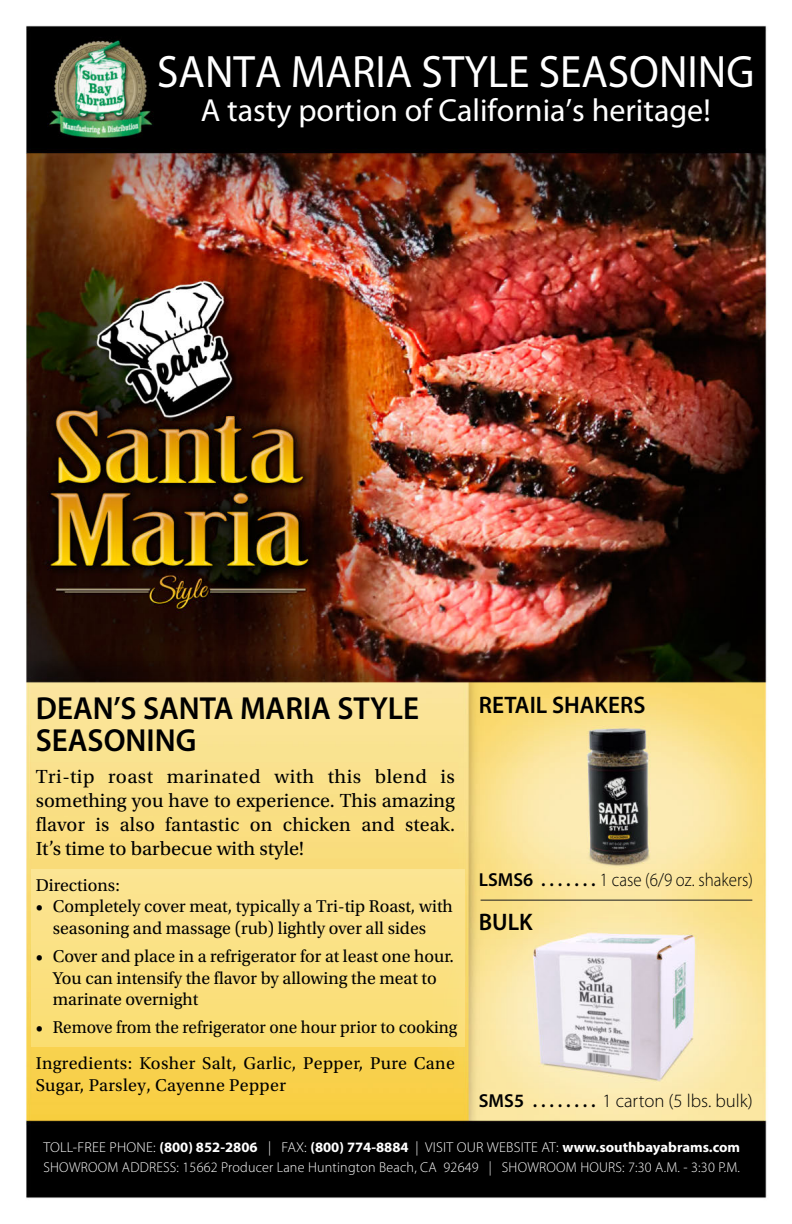
<style>
.page{position:relative;width:792px;height:1224px;background:#fff}
.page>*{position:absolute;margin:0;border:0;box-sizing:border-box;transform-origin:0 0}
.t1{font:45.6px "Myriad Pro";color:#fff;scale:.95 1}
.t2{font:32px "Myriad Pro";color:#fff}
.t3{font:600 32px/32px "Myriad Pro";color:#000}
.t4{font:600 24px "Myriad Pro";color:#000}
.t5{font:20px/24px "Utopia Std";letter-spacing:.005em;color:#000;text-align:justify}
.t6{font:300 18.8px "Myriad Pro";color:#000;scale:.9 1}
.t7{font:300 18.8px "Myriad Pro";color:#000}
.t8{font:18px/21.6px "Utopia Std";color:#000}
.t9{font:18px "Utopia Std";letter-spacing:.02em;color:#000}
.t10{font:300 14.4px/20px "Myriad Pro";letter-spacing:.015em;color:#fff}
.s1{font-weight:600}
.s2{font-weight:700}
</style>
<div class="page">
<img style="left:25px;top:25px;width:742px;height:1174px">
<hr style="left:481px;top:900px;width:271px;height:1px;background:#1a1b1d">
<img style="left:32px;top:869px;width:432px;height:177px">
<h1 class="t1" style="left:157px;top:44px;width:630px">SANTA MARIA STYLE SEASONING</h1>
<h2 class="t2" style="left:201px;top:91px;width:511px">A tasty portion of California’s heritage!</h2>
<h2 class="t3" style="left:36px;top:691px;width:385px">DEAN’S SANTA MARIA STYLE<br>SEASONING</h2>
<p class="t5" style="left:36px;top:765px;width:421px">Tri-tip roast marinated with this blend is something you have to experience. This amazing flavor is also fantastic on chicken and steak.<br>It’s time to barbecue with style!</p>
<p class="t8" style="left:36px;top:874px;width:86px">Directions:</p>
<p class="t8" style="left:36px;top:896px;width:418px;text-align:center">• Completely cover meat, typically a Tri-tip Roast, with seasoning and massage (rub) lightly over all sides</p>
<p class="t8" style="left:53px;top:946px;width:403px;text-indent:-17px">• Cover and place in a refrigerator for at least one hour.<br>You can intensify the flavor by allowing the meat to marinate overnight</p>
<p class="t8" style="left:36px;top:1010px;width:423px;line-height:36px">• Remove from the refrigerator one hour prior to cooking<br>Ingredients: Kosher Salt, Garlic, Pepper, Pure Cane</p>
<p class="t9" style="left:36px;top:1075px;width:252px">Sugar, Parsley, Cayenne Pepper</p>
<h3 class="t4" style="left:479px;top:690px;width:168px">RETAIL SHAKERS</h3>
<p class="t6" style="left:479px;top:869px;width:306px"><span class="s1">LSMS6 . . . . . . .</span> 1 case (6/9 oz. shakers)</p>
<h3 class="t4" style="left:479px;top:906px;width:55px">BULK</h3>
<p class="t7" style="left:479px;top:1089px;width:275px"><span class="s1">SMS5 . . . . . . . .</span> 1 carton (5 lbs. bulk)</p>
<p class="t10" style="left:43px;top:1137px;width:698px">TOLL-FREE PHONE: <span class="s2">(800) 852-2806</span> | FAX: <span class="s2">(800) 774-8884</span> | VISIT OUR WEBSITE AT: <span class="s2">www.southbayabrams.com<br></span>SHOWROOM ADDRESS: 15662 Producer Lane Huntington Beach, CA 92649 | SHOWROOM HOURS: 7:30 A.M. - 3:30 P.M.</p>
</div>
